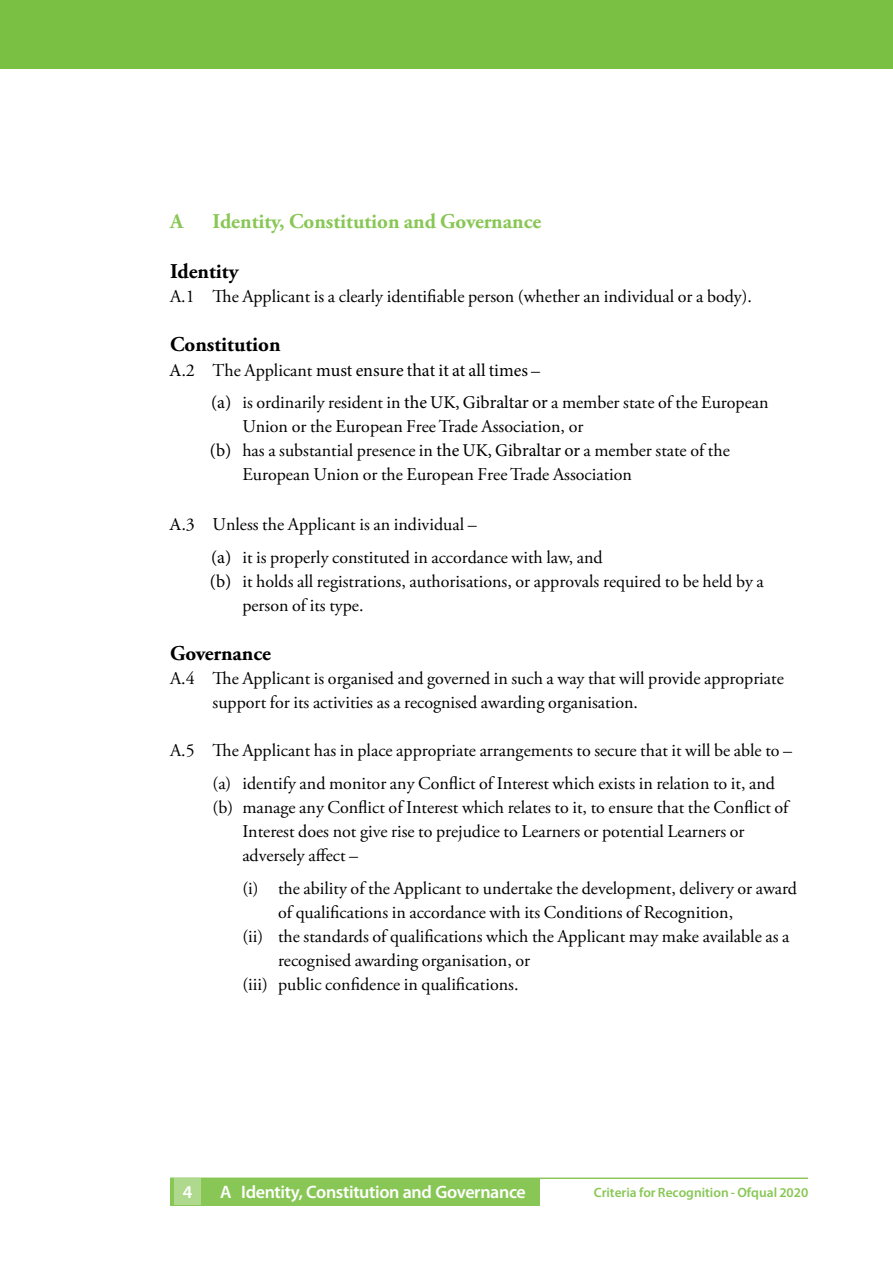
<style>
.page{position:relative;width:893px;height:1263px;background:#fff}
.page>*{position:absolute;margin:0;border:0;box-sizing:border-box;transform-origin:0 0}
.Conditions{font:700 21px "Adobe Garamond Pro";color:#88c755}
.Body_-_Sub_heading_2{font:700 21px "Adobe Garamond Pro";color:#000}
.Body_3{font:18px/24px "Adobe Garamond Pro";color:#000}
.Body_2{font:18px/24px "Adobe Garamond Pro";color:#000}
.t1{font:600 18px "Myriad Pro";letter-spacing:-.02em;color:#fff}
.t2{font:600 13.5px "Myriad Pro";color:#88c755}
.s1{font-family:"Minion Pro"}
.s2{font-family:"Myriad Pro Semibold 3";font-weight:400}
</style>
<div class="page">
<div style="left:0;top:0;width:893px;height:68px;background:#7ac143"></div>
<hr style="left:170px;top:1178px;width:638px;height:1px;background:#88c755">
<svg style="left:170px;top:1178px;width:370px;height:27px;background:#8ac859"></svg>
<p class="Conditions" style="left:170px;top:209px;width:15px">A</p>
<p class="Conditions" style="left:213px;top:209px;width:330px">Identity, Constitution and Governance</p>
<p class="Body_-_Sub_heading_2" style="left:170px;top:259px;width:70px">Identity</p>
<p class="Body_2" style="left:170px;top:285px;width:583px">A.1 The Applicant is a clearly identifiable person (whether an individual or a body).</p>
<p class="Body_-_Sub_heading_2" style="left:170px;top:333px;width:112px">Constitution</p>
<p class="Body_3" style="left:211px;top:354px;width:559px;line-height:32.5px;text-indent:-42px"><span class="s1">A.</span>2 The Applicant <span class="s1">must ensure that it at all times</span> –<br><span class="s1">(a)</span> is ordinarily resident in <span class="s1">the UK, Gibraltar or</span> a member state of the European</p>
<p class="Body_3" style="left:242px;top:415px;width:343px">Union or the European Free Trade Association, or</p>
<p class="Body_3" style="left:210px;top:439px;width:522px"><span class="s1">(b)</span> has a substantial presence in <span class="s1">the UK, Gibraltar or</span> a member state of the</p>
<p class="Body_3" style="left:242px;top:463px;width:391px">European Union or the European Free Trade Association</p>
<p class="Body_3" style="left:211px;top:508px;width:393px;line-height:32.8px;text-indent:-42px"><span class="s1">A.</span>3 Unless the Applicant is an individual –<br><span class="s1">(a)</span> it is properly constituted in accordance with law, and</p>
<p class="Body_3" style="left:242px;top:569px;width:523px;text-indent:-33px"><span class="s1">(b)</span> it holds all registrations, authorisations, or approvals required to be held by a person of its type.</p>
<p class="Body_-_Sub_heading_2" style="left:170px;top:641px;width:102px">Governance</p>
<p class="Body_2" style="left:213px;top:667px;width:573px;text-indent:-43px">A.4 The Applicant is organised and governed in such a way that will provide appropriate support for its activities as a recognised awarding organisation.</p>
<p class="Body_2" style="left:170px;top:739px;width:624px">A.5 The Applicant has in place appropriate arrangements to secure that it will be able to –</p>
<p class="Body_3" style="left:213px;top:772px;width:564px">(a) identify and monitor any Conflict of Interest which exists in relation to it, and</p>
<p class="Body_3" style="left:213px;top:796px;width:577px">(b) manage any Conflict of Interest which relates to it, to ensure that the Conflict of</p>
<p class="Body_3" style="left:242px;top:820px;width:504px">Interest does not give rise to prejudice to Learners or potential Learners or adversely affect –</p>
<p class="Body_3" style="left:278px;top:877px;width:520px;text-indent:-36px">(i) the ability of the Applicant to undertake the development, delivery or award of qualifications in accordance with its Conditions of Recognition,</p>
<p class="Body_3" style="left:278px;top:925px;width:513px;text-indent:-36px">(ii) the standards of qualifications which the Applicant may make available as a recognised awarding organisation, or</p>
<p class="Body_3" style="left:242px;top:973px;width:278px">(iii) public confidence in qualifications.</p>
<p class="t1" style="left:220px;top:1180px;width:307px">A Identity, Constitution and Governance</p>
<p class="t2" style="left:594px;top:1184px;width:216px">Criteria for Recognition - Ofqual 20<span class="s2">20</span></p>
<p class="t1" style="left:183px;top:1180px;width:11px">4</p>
<p class="t1" style="left:220px;top:1180px;width:73px">XXXXXXX</p>
</div>
